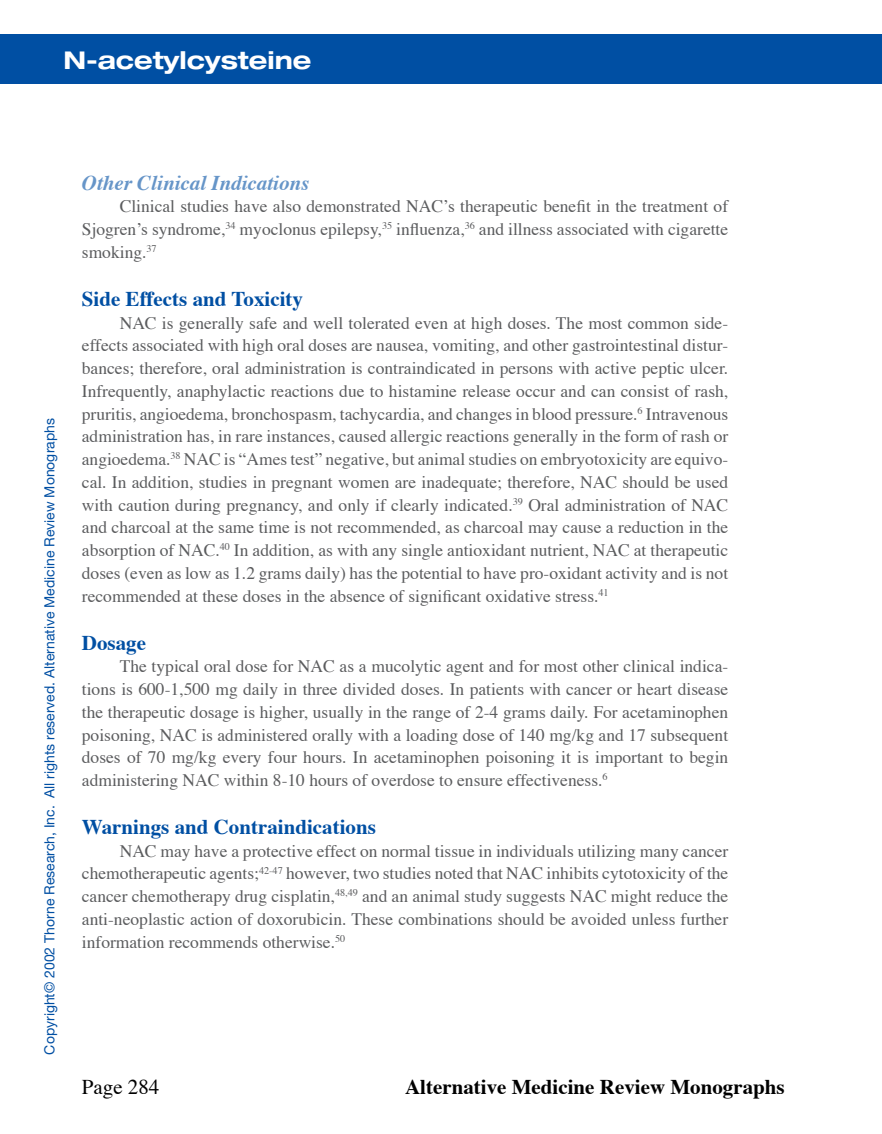
<style>
.page{position:relative;width:882px;height:1134px;background:#fff}
.page>*{position:absolute;margin:0;border:0;box-sizing:border-box;transform-origin:0 0}
.t1{font:700 expanded 24.5px "Helvetica Neue";color:#fff}
.t2{font:700 21px "Times";color:#004fa3}
.t3{font:700 21px "Times";color:#000}
.t4{font:italic 700 21px "Times";color:#6695c8}
.t5{font:21px "Times";color:#000}
.t6{font:17.5px/22.8px "Times";color:#5b5c5e;text-align:justify}
.t7{font:14px "Helvetica Neue";color:#004fa3}
</style>
<div class="page">
<div style="left:0;top:34px;width:882px;height:50px;background:#004fa3"></div>
<h1 class="t1" style="left:63px;top:44px;width:250px">N-acetylcysteine</h1>
<p class="t7" style="left:41px;top:1055px;width:638px;rotate:-90deg">Copyright© 2002 Thorne Research, Inc. All rights reserved. Alternative Medicine Review Monographs</p>
<p class="t4" style="left:82px;top:163px;width:229px">Other Clinical Indications</p>
<p class="t6" style="left:82px;top:194px;width:648px;text-indent:38px">Clinical studies have also demonstrated NAC’s therapeutic benefit in the treatment of Sjogren’s syndrome,<sup>34</sup> myoclonus epilepsy,<sup>35</sup> influenza,<sup>36</sup> and illness associated with cigarette smoking.<sup>37</sup></p>
<p class="t2" style="left:82px;top:279px;width:223px">Side Effects and Toxicity</p>
<p class="t6" style="left:82px;top:310px;width:648px;text-indent:38px">NAC is generally safe and well tolerated even at high doses. The most common side&shy;effects associated with high oral doses are nausea, vomiting, and other gastrointestinal distur&shy;bances; therefore, oral administration is contraindicated in persons with active peptic ulcer.<br>Infrequently, anaphylactic reactions due to histamine release occur and can consist of rash, pruritis, angioedema, bronchospasm, tachycardia, and changes in blood pressure.<sup>6</sup> Intravenous administration has, in rare instances, caused allergic reactions generally in the form of rash or angioedema.<sup>38</sup> NAC is “Ames test” negative, but animal studies on embryotoxicity are equivo&shy;cal. In addition, studies in pregnant women are inadequate; therefore, NAC should be used with caution during pregnancy, and only if clearly indicated.<sup>39</sup> Oral administration of NAC and charcoal at the same time is not recommended, as charcoal may cause a reduction in the absorption of NAC.<sup>40</sup> In addition, as with any single antioxidant nutrient, NAC at therapeutic doses (even as low as 1.2 grams daily) has the potential to have pro-oxidant activity and is not recommended at these doses in the absence of significant oxidative stress.<sup>41</sup></p>
<p class="t2" style="left:82px;top:622px;width:66px">Dosage</p>
<p class="t6" style="left:82px;top:654px;width:648px;text-indent:38px">The typical oral dose for NAC as a mucolytic agent and for most other clinical indica&shy;tions is 600-1,500 mg daily in three divided doses. In patients with cancer or heart disease the therapeutic dosage is higher, usually in the range of 2-4 grams daily. For acetaminophen poisoning, NAC is administered orally with a loading dose of 140 mg/kg and 17 subsequent doses of 70 mg/kg every four hours. In acetaminophen poisoning it is important to begin administering NAC within 8-10 hours of overdose to ensure effectiveness.<sup>6</sup></p>
<p class="t2" style="left:82px;top:807px;width:296px">Warnings and Contraindications</p>
<p class="t6" style="left:82px;top:838px;width:648px;text-indent:38px">NAC may have a protective effect on normal tissue in individuals utilizing many cancer chemotherapeutic agents;<sup>42-47</sup> however, two studies noted that NAC inhibits cytotoxicity of the cancer chemotherapy drug cisplatin,<sup>48,49</sup> and an animal study suggests NAC might reduce the anti-neoplastic action of doxorubicin. These combinations should be avoided unless further information recommends otherwise.<sup>50</sup></p>
<p class="t5" style="left:82px;top:1068px;width:79px">Page 284</p>
<p class="t3" style="left:405px;top:1067px;width:381px">Alternative Medicine Review Monographs</p>
</div>
